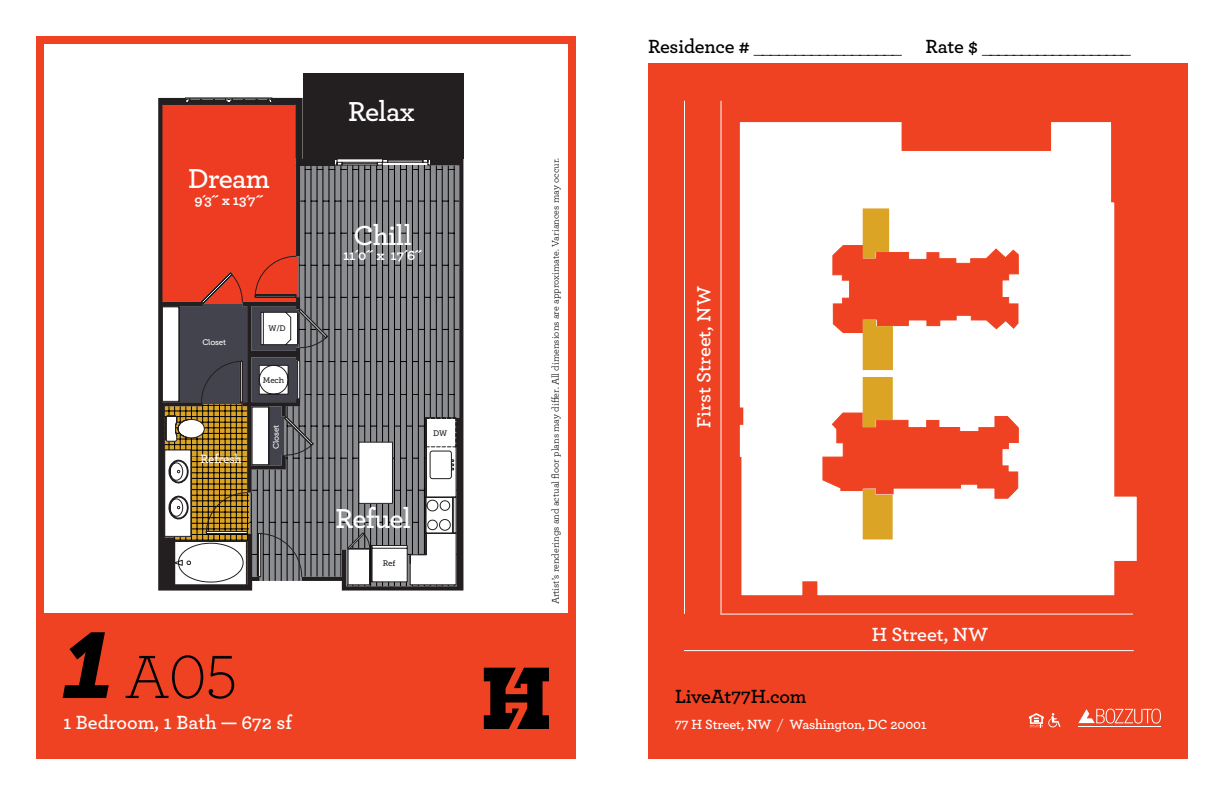
<style>
.page{position:relative;width:1224px;height:792px;background:#fff}
.page>*{position:absolute;margin:0;border:0;box-sizing:border-box;transform-origin:0 0}
.t1{font:300 64px "Archer";color:#000001}
.t2{font:600 28.8px "Archer";letter-spacing:-.03em;color:#fff}
.t3{font:300 20px "Archer";color:#000001}
.t4{font:600 20px "Archer";color:#fff}
.t5{font:600 20px "Archer";letter-spacing:-.01em;color:#000001}
.t6{font:700 14.4px "Archer";color:#fff}
.t7{font:600 14px "Archer";letter-spacing:-.01em;color:#fff}
.t8{font:600 12.8px "Archer";letter-spacing:-.02em;color:#fff}
.t9{font:10px "Archer";color:#000001}
.t10{font:8px "Museo Slab 500";letter-spacing:-.025em;color:#fff}
.t11{font:8px "Museo Slab 500";letter-spacing:-.03em;color:#231f20}
.s1{font-family:"Museo Slab 900";font-weight:400;font-style:italic;font-size:92px}
.s2{font-weight:600}
.s3{font-weight:400}
</style>
<div class="page">
<div style="left:648px;top:63px;width:540px;height:696px;background:#ef4222"></div>
<hr style="left:684px;top:650px;width:450px;height:1px;background:#fff">
<hr style="left:720px;top:614px;width:413px;height:1px;background:#fff">
<hr style="left:721px;top:101px;width:1px;height:513px;background:#fff">
<hr style="left:684px;top:101px;width:1px;height:513px;background:#fff">
<svg style="left:1029px;top:713px;width:31px;height:14px"></svg>
<div style="left:36px;top:613px;width:540px;height:146px;background:#ef4222"></div>
<div style="left:36px;top:36px;width:540px;height:723px;border:8px solid #ef4222"></div>
<svg style="left:484px;top:668px;width:65px;height:61px"></svg>
<div style="left:303px;top:74px;width:160px;height:85px;background:#231f20"></div>
<svg style="left:158px;top:98px;width:95px;height:493px;background:#312d2e"></svg>
<svg style="left:162px;top:98px;width:141px;height:488px;background:#a9604e"></svg>
<svg style="left:302px;top:159px;width:161px;height:432px;background:#7e7f82"></svg>
<svg style="left:739px;top:122px;width:398px;height:474px;background:#fde8e4"></svg>
<svg style="left:832px;top:208px;width:187px;height:162px"></svg>
<svg style="left:822px;top:377px;width:197px;height:162px"></svg>
<svg style="left:1078px;top:709px;width:83px;height:15px"></svg>
<hr style="left:1078px;top:726px;width:83px;height:1px;background:#fff">
<h2 class="t2" style="left:188px;top:157px;width:83px">Dream</h2>
<h3 class="t6" style="left:194px;top:188px;width:70px">9´3˝ x 13´7˝</h3>
<p class="t10" style="left:203px;top:338px;width:25px">Closet</p>
<p class="t8" style="left:201px;top:449px;width:42px">Refresh</p>
<p class="t11" style="left:269px;top:324px;width:19px">W/D</p>
<p class="t11" style="left:263px;top:376px;width:23px">Mech</p>
<p class="t10" style="left:272px;top:449px;width:25px;rotate:-90deg">Closet</p>
<h1 class="t1" style="left:63px;top:635px;width:176px"><span class="s1">1</span> A05</h1>
<h3 class="t4" style="left:63px;top:707px;width:230px">1 Bedroom, 1 Bath — 672 sf</h3>
<h2 class="t2" style="left:348px;top:90px;width:68px">Relax</h2>
<h2 class="t2" style="left:353px;top:214px;width:60px">Chill</h2>
<h3 class="t6" style="left:343px;top:244px;width:81px">11´0˝ x 17´6˝</h3>
<p class="t11" style="left:433px;top:428px;width:16px">DW</p>
<h2 class="t2" style="left:335px;top:497px;width:77px">Refuel</h2>
<p class="t11" style="left:383px;top:558px;width:14px">Ref</p>
<p class="t9" style="left:549px;top:604px;width:448px;rotate:-90deg">Artist’s renderings and actual floor plans may differ. All dimensions are approximate. Variances may occur.</p>
<h3 class="t3" style="left:648px;top:33px;width:485px"><span class="s2">Residence #</span> __________________ <span class="s2">Rate $</span> ___________________</h3>
<h3 class="t4" style="left:689px;top:428px;width:143px;rotate:-90deg">First Street, NW</h3>
<h3 class="t4" style="left:872px;top:619px;width:118px">H Street, NW</h3>
<h3 class="t5" style="left:675px;top:681px;width:133px">LiveAt77H.com</h3>
<h3 class="t7" style="left:675px;top:714px;width:253px">77 H Street, NW <span class="s3">/</span> Washington, DC 20001</h3>
</div>
